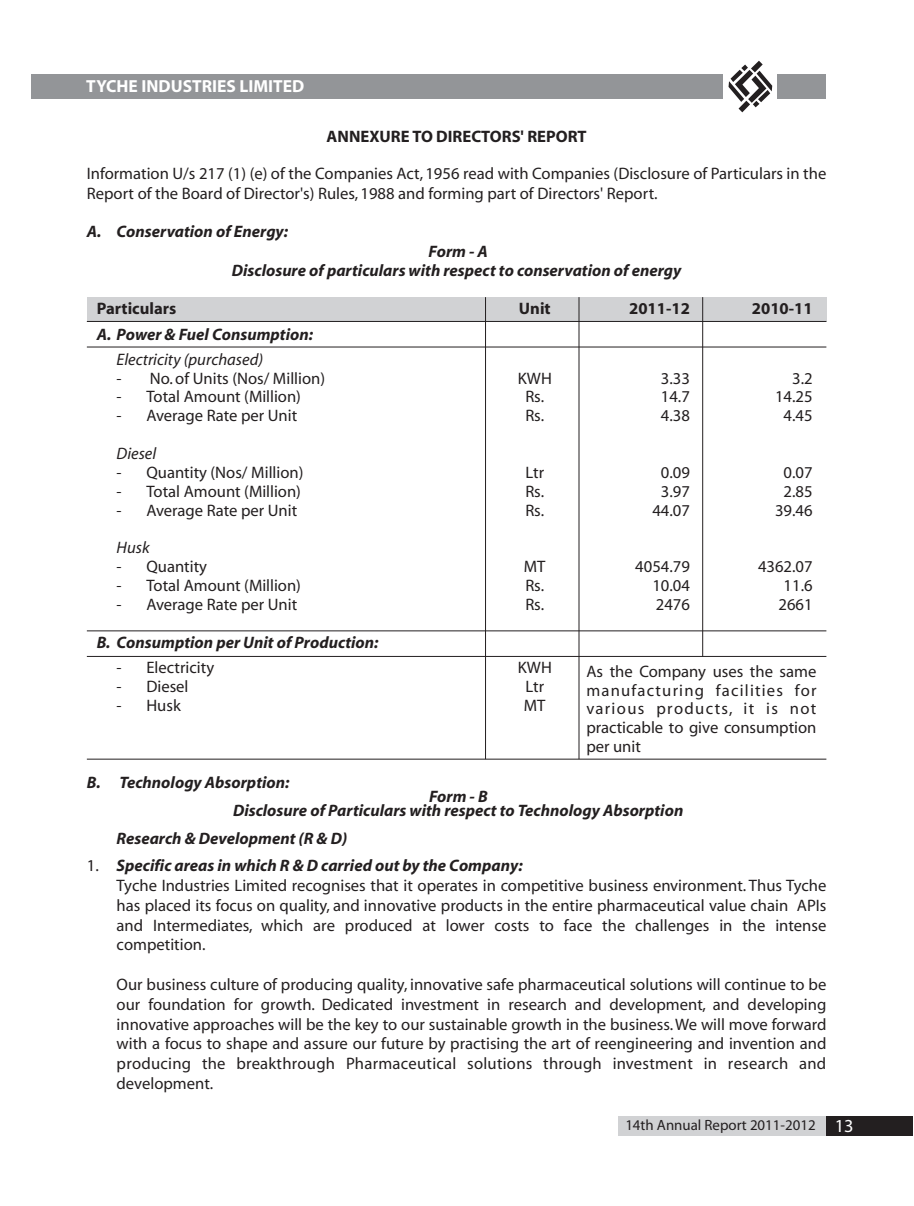
<style>
.page{position:relative;width:914px;height:1206px;background:#fff}
.page>*{position:absolute;margin:0;border:0;box-sizing:border-box;transform-origin:0 0}
.t1{font:700 17.5px "Myriad";color:#fff}
.t2{font:16.62px/19.8px "Myriad";color:#231f20}
.t3{font:italic 700 16.62px/19.2px "Myriad";color:#231f20;text-align:center}
.t4{font:700 16.62px "Myriad";color:#231f20}
.t5{font:italic 16.62px "Myriad";color:#231f20}
.t6{font:14.88px "Myriad";color:#231f20}
.s1{font-weight:700;font-style:italic}
.s2{font-size:18.38px;color:#fff}
</style>
<div class="page">
<div style="left:87px;top:297px;width:739px;height:24px;background:#d1d2d4"></div>
<hr style="left:702px;top:297px;width:1px;height:360px;background:#231f20">
<hr style="left:578px;top:297px;width:1px;height:462px;background:#231f20">
<hr style="left:485px;top:297px;width:1px;height:462px;background:#231f20">
<hr style="left:87px;top:321px;width:739px;height:1px;background:#231f20">
<hr style="left:87px;top:630px;width:739px;height:1px;background:#231f20">
<hr style="left:87px;top:347px;width:739px;height:1px;background:#231f20">
<hr style="left:87px;top:759px;width:739px;height:1px;background:#231f20">
<hr style="left:87px;top:656px;width:739px;height:1px;background:#231f20">
<div style="left:618px;top:1115px;width:280px;height:20px;background:#d1d2d4"></div>
<div style="left:826px;top:1115px;width:87px;height:20px;background:#231f20"></div>
<div style="left:32px;top:74px;width:793px;height:25px;background:#939598"></div>
<div style="left:723px;top:74px;width:54px;height:25px;background:#fff"></div>
<svg style="left:728px;top:61px;width:44px;height:51px"></svg>
<p class="t1" style="left:86px;top:79px;width:219px">TYCHE INDUSTRIES LIMITED</p>
<p class="t4" style="left:326px;top:129px;width:261px">ANNEXURE TO DIRECTORS' REPORT</p>
<p class="t2" style="left:87px;top:165px;width:741px">Information U/s 217 (1) (e) of the Companies Act, 1956 read with Companies (Disclosure of Particulars in the<br>Report of the Board of Director's) Rules, 1988 and forming part of Directors' Report.</p>
<p class="t3" style="left:87px;top:223px;width:203px">A. Conservation of Energy:</p>
<p class="t3" style="left:232px;top:243px;width:451px">Form - A<br>Disclosure of particulars with respect to conservation of energy</p>
<p class="t4" style="left:97px;top:301px;width:81px">Particulars</p>
<p class="t4" style="left:519px;top:301px;width:33px">Unit</p>
<p class="t4" style="left:629px;top:301px;width:62px">2011-12</p>
<p class="t4" style="left:752px;top:301px;width:62px">2010-11</p>
<p class="t3" style="left:97px;top:326px;width:218px">A. Power &amp; Fuel Consumption:</p>
<p class="t5" style="left:117px;top:352px;width:148px">Electricity (purchased)</p>
<p class="t2" style="left:117px;top:369px;width:210px">- No. of Units (Nos/ Million)</p>
<p class="t2" style="left:517px;top:369px;width:36px">KWH</p>
<p class="t2" style="left:661px;top:369px;width:31px">3.33</p>
<p class="t2" style="left:792px;top:369px;width:22px">3.2</p>
<p class="t2" style="left:117px;top:388px;width:186px">- Total Amount (Million)</p>
<p class="t2" style="left:525px;top:388px;width:20px">Rs.</p>
<p class="t2" style="left:661px;top:388px;width:31px">14.7</p>
<p class="t2" style="left:775px;top:388px;width:39px">14.25</p>
<p class="t2" style="left:117px;top:407px;width:182px">- Average Rate per Unit</p>
<p class="t2" style="left:525px;top:407px;width:20px">Rs.</p>
<p class="t2" style="left:661px;top:407px;width:31px">4.38</p>
<p class="t2" style="left:783px;top:407px;width:31px">4.45</p>
<p class="t5" style="left:117px;top:446px;width:41px">Diesel</p>
<p class="t2" style="left:117px;top:464px;width:188px">- Quantity (Nos/ Million)</p>
<p class="t2" style="left:525px;top:464px;width:20px">Ltr</p>
<p class="t2" style="left:661px;top:464px;width:31px">0.09</p>
<p class="t2" style="left:783px;top:464px;width:31px">0.07</p>
<p class="t2" style="left:117px;top:483px;width:186px">- Total Amount (Million)</p>
<p class="t2" style="left:525px;top:483px;width:20px">Rs.</p>
<p class="t2" style="left:661px;top:483px;width:31px">3.97</p>
<p class="t2" style="left:783px;top:483px;width:31px">2.85</p>
<p class="t2" style="left:117px;top:502px;width:182px">- Average Rate per Unit</p>
<p class="t2" style="left:525px;top:502px;width:20px">Rs.</p>
<p class="t2" style="left:652px;top:502px;width:39px">44.07</p>
<p class="t2" style="left:775px;top:502px;width:39px">39.46</p>
<p class="t5" style="left:117px;top:541px;width:34px">Husk</p>
<p class="t2" style="left:117px;top:558px;width:92px">- Quantity</p>
<p class="t2" style="left:524px;top:558px;width:23px">MT</p>
<p class="t2" style="left:635px;top:558px;width:56px">4054.79</p>
<p class="t2" style="left:758px;top:558px;width:56px">4362.07</p>
<p class="t2" style="left:117px;top:577px;width:186px">- Total Amount (Million)</p>
<p class="t2" style="left:525px;top:577px;width:20px">Rs.</p>
<p class="t2" style="left:652px;top:577px;width:39px">10.04</p>
<p class="t2" style="left:783px;top:577px;width:31px">11.6</p>
<p class="t2" style="left:117px;top:596px;width:182px">- Average Rate per Unit</p>
<p class="t2" style="left:525px;top:596px;width:20px">Rs.</p>
<p class="t2" style="left:655px;top:596px;width:36px">2476</p>
<p class="t2" style="left:778px;top:596px;width:36px">2661</p>
<p class="t3" style="left:97px;top:634px;width:283px">B. Consumption per Unit of Production:</p>
<p class="t2" style="left:117px;top:659px;width:99px">- Electricity</p>
<p class="t2" style="left:517px;top:659px;width:36px">KWH</p>
<p class="t2" style="left:117px;top:678px;width:73px">- Diesel</p>
<p class="t2" style="left:525px;top:678px;width:20px">Ltr</p>
<p class="t2" style="left:117px;top:697px;width:66px">- Husk</p>
<p class="t2" style="left:524px;top:697px;width:23px">MT</p>
<p class="t2" style="left:586px;top:663px;width:232px;line-height:18.9px;text-align:justify">As the Company uses the same manufacturing facilities for various products, it is not practicable to give consumption per unit</p>
<p class="t3" style="left:87px;top:774px;width:204px">B. Technology Absorption:</p>
<p class="t3" style="left:233px;top:791px;width:452px;line-height:14px">Form - B<br>Disclosure of Particulars with respect to Technology Absorption</p>
<p class="t3" style="left:117px;top:830px;width:232px">Research &amp; Development (R &amp; D)</p>
<p class="t2" style="left:117px;top:857px;width:711px;text-indent:-30px">1. <span class="s1">Specific areas in which R &amp; D carried out by the Company:<br></span>Tyche Industries Limited recognises that it operates in competitive business environment. Thus Tyche has placed its focus on quality, and innovative products in the entire pharmaceutical value chain APIs and Intermediates, which are produced at lower costs to face the challenges in the intense competition.</p>
<p class="t2" style="left:117px;top:976px;width:711px;text-align:justify">Our business culture of producing quality, innovative safe pharmaceutical solutions will continue to be our foundation for growth. Dedicated investment in research and development, and developing innovative approaches will be the key to our sustainable growth in the business.We will move forward with a focus to shape and assure our future by practising the art of reengineering and invention and producing the breakthrough Pharmaceutical solutions through investment in research and development.</p>
<p class="t6" style="left:625px;top:1119px;width:230px">14th Annual Report 2011-2012 <span class="s2">13</span></p>
</div>
